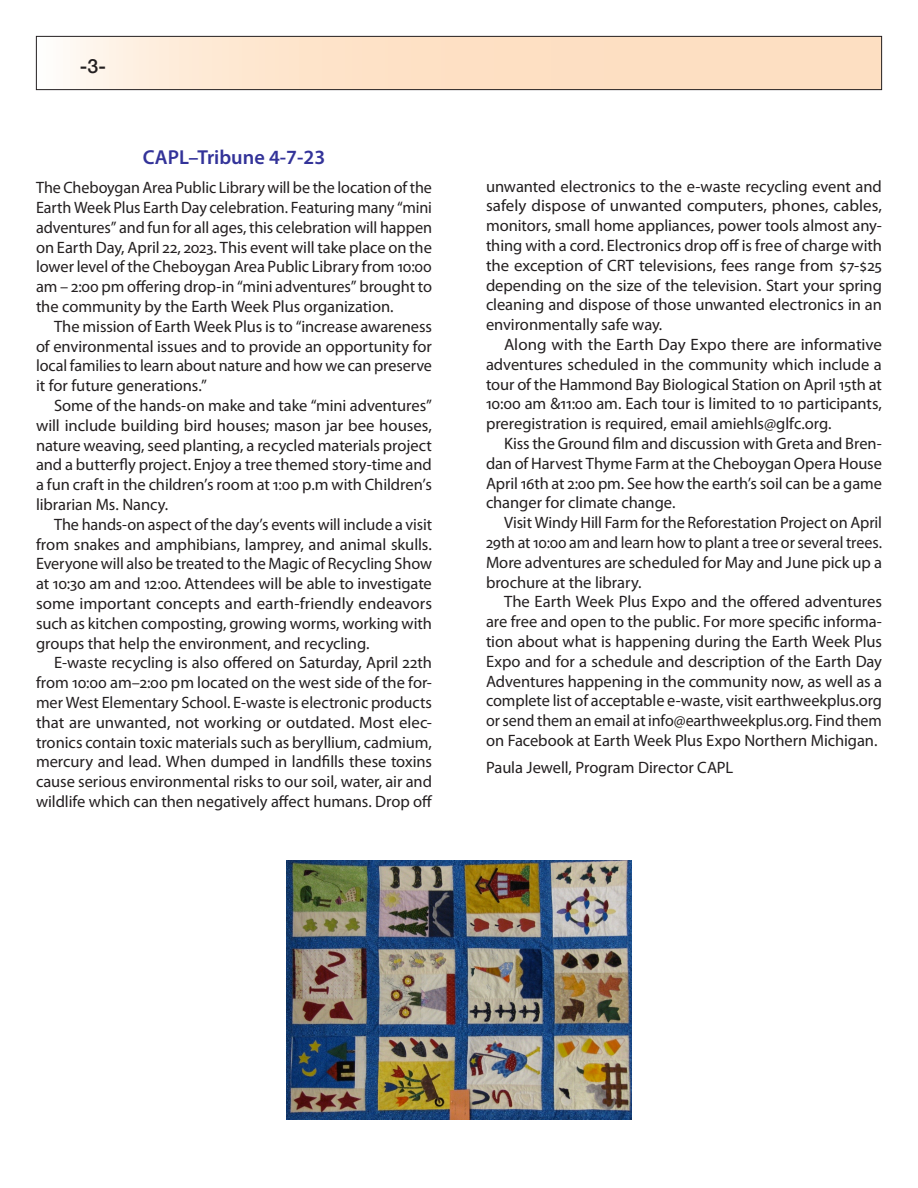
<style>
.page{position:relative;width:918px;height:1188px;background:#fff}
.page>*{position:absolute;margin:0;border:0;box-sizing:border-box;transform-origin:0 0}
.Heading3{font:600 20.25px "Myriad Pro";color:#339}
.t1{font:500 19.5px "Helvetica Neue";color:#231f20}
.Body{font:16.5px/19.8px "Myriad Pro";letter-spacing:-.005em;color:#231f20;text-align:justify}
.Body_No_Indent{font:16.5px/19.8px "Myriad Pro";letter-spacing:-.005em;color:#231f20;text-align:justify}
</style>
<div class="page">
<img style="left:287px;top:861px;width:344px;height:258px">
<svg style="left:70px;top:38px;width:810px;height:50px;background:#fde3ca"></svg>
<div style="left:36px;top:36px;width:846px;height:54px;border:1px solid #231f20"></div>
<p class="t1" style="left:80px;top:50px;width:28px">-3-</p>
<p class="Heading3" style="left:143px;top:145px;width:184px">CAPL–Tribune 4-7-23</p>
<p class="Body_No_Indent" style="left:36px;top:178px;width:398px">The Cheboygan Area Public Library will be the location of the Earth Week Plus Earth Day celebration. Featuring many “mini adventures” and fun for all ages, this celebration will happen on Earth Day, April 22, 2023. This event will take place on the lower level of the Cheboygan Area Public Library from 10:00 am – 2:00 pm offering drop-in “mini adventures” brought to the community by the Earth Week Plus organization.</p>
<p class="Body" style="left:36px;top:316px;width:398px;text-indent:18px">The mission of Earth Week Plus is to “increase awareness of environmental issues and to provide an opportunity for local families to learn about nature and how we can preserve it for future generations.”</p>
<p class="Body" style="left:36px;top:395px;width:398px;text-indent:18px">Some of the hands-on make and take “mini adventures” will include building bird houses; mason jar bee houses, nature weaving, seed planting, a recycled materials project and a butterfly project. Enjoy a tree themed story-time and a fun craft in the children’s room at 1:00 p.m with Children’s librarian Ms. Nancy.</p>
<p class="Body" style="left:36px;top:514px;width:398px;text-indent:18px">The hands-on aspect of the day’s events will include a visit from snakes and amphibians, lamprey, and animal skulls.<br>Everyone will also be treated to the Magic of Recycling Show at 10:30 am and 12:00. Attendees will be able to investigate some important concepts and earth-friendly endeavors such as kitchen composting, growing worms, working with groups that help the environment, and recycling.</p>
<p class="Body" style="left:36px;top:653px;width:398px;text-indent:18px">E-waste recycling is also offered on Saturday, April 22th from 10:00 am–2:00 pm located on the west side of the for&shy;mer West Elementary School. E-waste is electronic products that are unwanted, not working or outdated. Most elec&shy;tronics contain toxic materials such as beryllium, cadmium, mercury and lead. When dumped in landfills these toxins cause serious environmental risks to our soil, water, air and wildlife which can then negatively affect humans. Drop off</p>
<p class="Body" style="left:486px;top:176px;width:398px">unwanted electronics to the e-waste recycling event and safely dispose of unwanted computers, phones, cables, monitors, small home appliances, power tools almost any&shy;thing with a cord. Electronics drop off is free of charge with the exception of CRT televisions, fees range from $7-$25 depending on the size of the television. Start your spring cleaning and dispose of those unwanted electronics in an environmentally safe way.</p>
<p class="Body" style="left:486px;top:334px;width:398px;text-indent:18px">Along with the Earth Day Expo there are informative adventures scheduled in the community which include a tour of the Hammond Bay Biological Station on April 15th at 10:00 am &amp;11:00 am. Each tour is limited to 10 participants, preregistration is required, email amiehls@glfc.org.</p>
<p class="Body" style="left:486px;top:433px;width:398px;text-indent:18px">Kiss the Ground film and discussion with Greta and Bren&shy;dan of Harvest Thyme Farm at the Cheboygan Opera House April 16th at 2:00 pm. See how the earth’s soil can be a game changer for climate change.</p>
<p class="Body" style="left:486px;top:513px;width:398px;text-indent:18px">Visit Windy Hill Farm for the Reforestation Project on April 29th at 10:00 am and learn how to plant a tree or several trees.<br>More adventures are scheduled for May and June pick up a brochure at the library.</p>
<p class="Body" style="left:486px;top:592px;width:398px;text-indent:18px">The Earth Week Plus Expo and the offered adventures are free and open to the public. For more specific informa&shy;tion about what is happening during the Earth Week Plus Expo and for a schedule and description of the Earth Day Adventures happening in the community now, as well as a complete list of acceptable e-waste, visit earthweekplus.org or send them an email at info@earthweekplus.org. Find them on Facebook at Earth Week Plus Expo Northern Michigan.</p>
<p class="Body_No_Indent" style="left:486px;top:758px;width:249px">Paula Jewell, Program Director CAPL</p>
</div>
